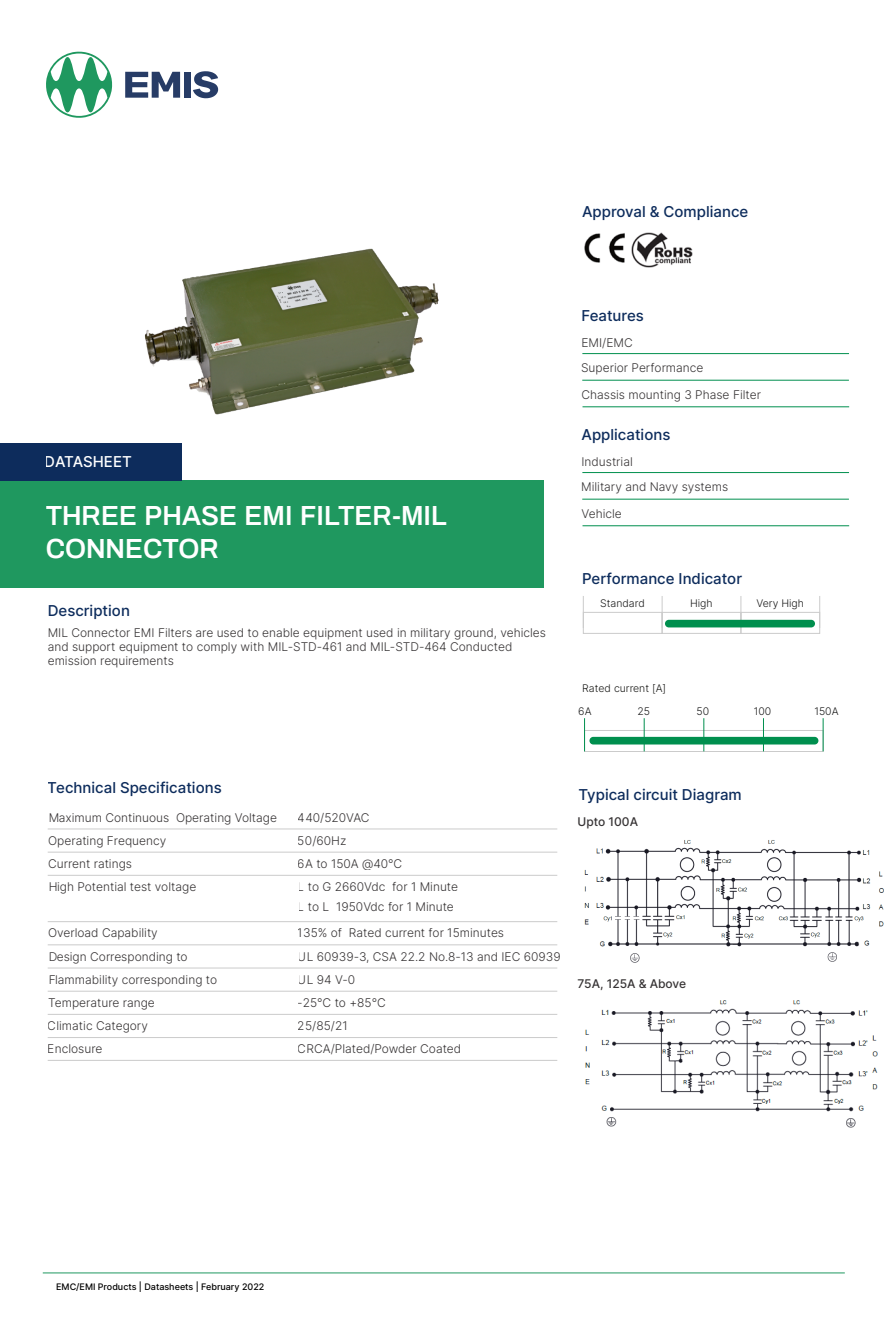
<style>
.page{position:relative;width:893px;height:1319px;background:#fff}
.page>*{position:absolute;margin:0;border:0;box-sizing:border-box;transform-origin:0 0}
.t1{font:600 27px/32.4px "Archivo";color:#fff}
.t2{font:500 15px "Inter";color:#0d2c5c}
.t3{font:500 15px "Inter";letter-spacing:-.005em;color:#fff}
.t4{font:300 12px/23.1px "Inter";color:#373435}
.t5{font:500 12px "Inter";color:#373435}
.t6{font:300 10.5px "Inter";color:#1a1a1a}
.t7{font:300 10.5px "Inter";color:#1a1a18}
.t8{font:500 9px "Inter";color:#000}
</style>
<div class="page">
<hr style="left:43px;top:1272px;width:802px;height:1px;background:#1f985f">
<svg style="left:46px;top:51px;width:67px;height:67px"></svg>
<svg style="left:125px;top:72px;width:55px;height:26px"></svg>
<svg style="left:193px;top:71px;width:25px;height:27px"></svg>
<div style="left:184px;top:72px;width:7px;height:26px;background:#273c66"></div>
<div style="left:0;top:480px;width:543px;height:107px;background:#1f985f"></div>
<div style="left:0;top:443px;width:182px;height:37px;background:#0d2c5c"></div>
<img style="left:584px;top:233px;width:41px;height:30px">
<img style="left:631px;top:233px;width:61px;height:34px">
<hr style="left:582px;top:353px;width:267px;height:1px;background:#008f4e">
<hr style="left:582px;top:380px;width:267px;height:1px;background:#008f4e">
<hr style="left:582px;top:406px;width:267px;height:1px;background:#008f4e">
<hr style="left:582px;top:472px;width:267px;height:1px;background:#008f4e">
<hr style="left:582px;top:498px;width:267px;height:1px;background:#008f4e">
<hr style="left:582px;top:525px;width:267px;height:1px;background:#008f4e">
<hr style="left:48px;top:828px;width:509px;height:1px;background:#cbcbcb">
<hr style="left:48px;top:851px;width:509px;height:1px;background:#cbcbcb">
<hr style="left:48px;top:874px;width:509px;height:1px;background:#cbcbcb">
<hr style="left:48px;top:921px;width:509px;height:1px;background:#cbcbcb">
<hr style="left:48px;top:944px;width:509px;height:1px;background:#cbcbcb">
<hr style="left:48px;top:967px;width:509px;height:1px;background:#cbcbcb">
<hr style="left:48px;top:990px;width:509px;height:1px;background:#cbcbcb">
<hr style="left:48px;top:1013px;width:509px;height:1px;background:#cbcbcb">
<hr style="left:48px;top:1036px;width:509px;height:1px;background:#cbcbcb">
<hr style="left:48px;top:1059px;width:509px;height:1px;background:#cbcbcb">
<div style="left:583px;top:612px;width:79px;height:21px;border:1px solid #cbcbcb"></div>
<div style="left:662px;top:612px;width:79px;height:21px;border:1px solid #cbcbcb"></div>
<div style="left:740px;top:612px;width:80px;height:21px;border:1px solid #cbcbcb"></div>
<hr style="left:662px;top:596px;width:1px;height:32px;background:#cbcbcb">
<hr style="left:740px;top:596px;width:1px;height:32px;background:#cbcbcb">
<hr style="left:583px;top:596px;width:1px;height:32px;background:#cbcbcb">
<hr style="left:819px;top:596px;width:1px;height:32px;background:#cbcbcb">
<div style="left:584px;top:730px;width:239px;height:21px;border:1px solid #cbcbcb"></div>
<hr style="left:584px;top:718px;width:1px;height:33px;background:#008f4e">
<hr style="left:703px;top:718px;width:1px;height:33px;background:#008f4e">
<hr style="left:644px;top:718px;width:1px;height:33px;background:#008f4e">
<hr style="left:823px;top:718px;width:1px;height:33px;background:#008f4e">
<hr style="left:763px;top:718px;width:1px;height:33px;background:#008f4e">
<div style="left:589px;top:736px;width:229px;height:8px;background:#008f4e;border-radius:4px"></div>
<div style="left:665px;top:619px;width:150px;height:8px;background:#008f4e;border-radius:4px"></div>
<img style="left:584px;top:840px;width:300px;height:123px">
<img style="left:585px;top:1000px;width:293px;height:128px">
<img style="left:92px;top:248px;width:347px;height:233px">
<p class="t2" style="left:582px;top:200px;width:168px">Approval &amp; Compliance</p>
<p class="t3" style="left:45px;top:450px;width:88px">DATASHEET</p>
<h1 class="t1" style="left:46px;top:499px;width:403px">THREE PHASE EMI FILTER-MIL<br>CONNECTOR</h1>
<p class="t2" style="left:48px;top:599px;width:84px">Description</p>
<p class="t4" style="left:48px;top:624px;width:500px;line-height:14.4px">MIL Connector EMI Filters are used to enable equipment used in military ground, vehicles and support equipment to comply with MIL-STD-461 and MIL-STD-464 Conducted emission requirements</p>
<p class="t2" style="left:581px;top:305px;width:64px">Features</p>
<p class="t4" style="left:581px;top:329px;width:181px;line-height:26px">EMI/EMC<br>Superior Performance<br>Chassis mounting 3 Phase Filter</p>
<p class="t2" style="left:581px;top:423px;width:90px">Applications</p>
<p class="t4" style="left:581px;top:448px;width:149px;line-height:26px">Industrial<br>Military and Navy systems<br>Vehicle</p>
<p class="t2" style="left:582px;top:567px;width:162px">Performance Indicator</p>
<p class="t6" style="left:600px;top:596px;width:46px">Standard</p>
<p class="t6" style="left:690px;top:596px;width:24px">High</p>
<p class="t6" style="left:756px;top:596px;width:49px">Very High</p>
<p class="t7" style="left:582px;top:680px;width:85px">Rated current [A]</p>
<p class="t6" style="left:578px;top:703px;width:15px">6A</p>
<p class="t6" style="left:637px;top:703px;width:14px">25</p>
<p class="t6" style="left:696px;top:703px;width:14px">50</p>
<p class="t6" style="left:754px;top:703px;width:19px">100</p>
<p class="t6" style="left:814px;top:703px;width:26px">150A</p>
<p class="t2" style="left:48px;top:776px;width:176px">Technical Specifications</p>
<p class="t4" style="left:48px;top:805px;width:230px">Maximum Continuous Operating Voltage<br>Operating Frequency<br>Current ratings<br>High Potential test voltage</p>
<p class="t4" style="left:48px;top:920px;width:171px">Overload Capability<br>Design Corresponding to<br>Flammability corresponding to<br>Temperature range<br>Climatic Category</p>
<p class="t4" style="left:298px;top:805px;width:162px">440/520VAC<br>50/60Hz<br>6A to 150A @40°C<br>L to G 2660Vdc for 1 Minute</p>
<p class="t4" style="left:298px;top:921px;width:208px">135% of Rated current for 15minutes</p>
<p class="t4" style="left:298px;top:894px;width:158px">L to L 1950Vdc for 1 Minute</p>
<p class="t4" style="left:298px;top:944px;width:264px">UL 60939-3, CSA 22.2 No.8-13 and IEC 60939<br>UL 94 V-0<br>-25°C to +85°C<br>25/85/21</p>
<p class="t4" style="left:48px;top:1036px;width:56px">Enclosure</p>
<p class="t4" style="left:298px;top:1036px;width:165px">CRCA/Plated/Powder Coated</p>
<p class="t2" style="left:578px;top:783px;width:165px">Typical circuit Diagram</p>
<p class="t5" style="left:577px;top:812px;width:62px">Upto 100A</p>
<p class="t5" style="left:577px;top:975px;width:110px">75A, 125A &amp; Above</p>
<p class="t8" style="left:56px;top:1279px;width:210px">EMC/EMI Products | Datasheets | February 2022</p>
</div>
